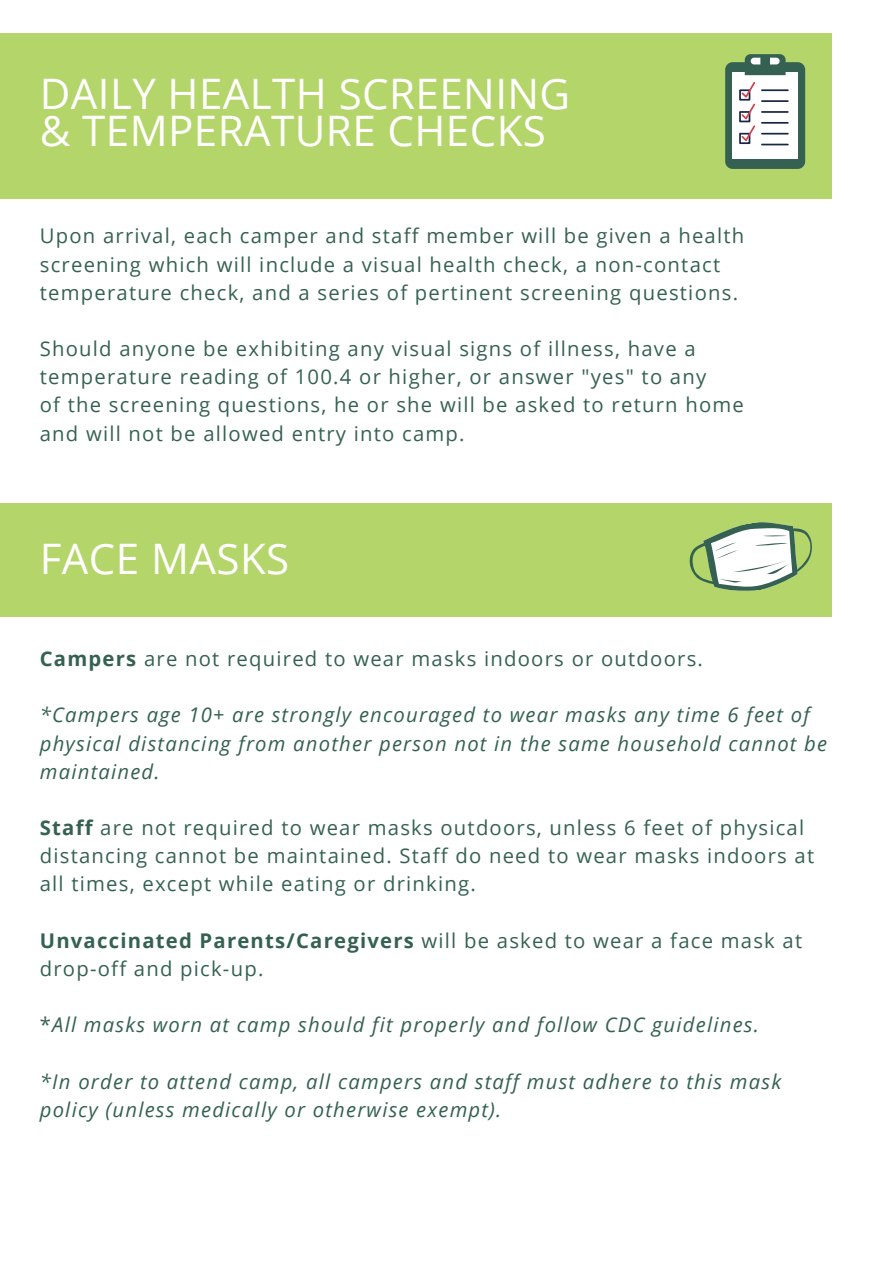
<style>
.page{position:relative;width:894px;height:1264px;background:#fff}
.page>*{position:absolute;margin:0;border:0;box-sizing:border-box;transform-origin:0 0}
.t1{font:42px "Open Sans";letter-spacing:.01em;color:#fff}
.t2{font:20.25px/28.2px "Open Sans";letter-spacing:.06em;color:#356153}
.t3{font:italic 20.25px/28.2px "Open Sans";letter-spacing:.06em;color:#356153}
.s1{font-weight:700}
.s2{font-style:normal}
</style>
<div class="page">
<div style="left:0;top:503px;width:831px;height:113px;background:#b4d569"></div>
<div style="left:0;top:33px;width:831px;height:166px;background:#b4d569"></div>
<div style="left:725px;top:62px;width:80px;height:107px;background:#356153;border-radius:7px"></div>
<div style="left:732px;top:72px;width:65px;height:87px;background:#fff"></div>
<svg style="left:739px;top:54px;width:48px;height:91px"></svg>
<svg style="left:689px;top:522px;width:123px;height:69px"></svg>
<p class="t1" style="left:40px;top:64px;width:532px">DAILY HEALTH SCREENING</p>
<p class="t1" style="left:40px;top:101px;width:507px">&amp; TEMPERATURE CHECKS</p>
<p class="t2" style="left:40px;top:221px;width:705px">Upon arrival, each camper and staff member will be given a health screening which will include a visual health check, a non-contact temperature check, and a series of pertinent screening questions.</p>
<p class="t2" style="left:40px;top:334px;width:667px">Should anyone be exhibiting any visual signs of illness, have a temperature reading of 100.4 or higher, or answer "yes" to any</p>
<p class="t2" style="left:40px;top:390px;width:705px">of the screening questions, he or she will be asked to return home</p>
<p class="t2" style="left:40px;top:418px;width:426px">and will not be allowed entry into camp.</p>
<p class="t1" style="left:40px;top:529px;width:251px">FACE MASKS</p>
<p class="t2" style="left:40px;top:644px;width:664px"><span class="s1">Campers</span> are not required to wear masks indoors or outdoors.</p>
<p class="t3" style="left:40px;top:700px;width:788px">*Campers age 10+ are strongly encouraged to wear masks any time 6 feet of physical distancing from another person not in the same household cannot be maintained.</p>
<p class="t2" style="left:40px;top:813px;width:775px"><span class="s1">Staff</span> are not required to wear masks outdoors, unless 6 feet of physical distancing cannot be maintained. Staff do need to wear masks indoors at all times, except while eating or drinking.</p>
<p class="t2" style="left:40px;top:925px;width:763px"><span class="s1">Unvaccinated Parents/Caregivers</span> will be asked to wear a face mask at drop-off and pick-up.</p>
<p class="t3" style="left:40px;top:1010px;width:720px"><span class="s2">*</span>All masks worn at camp should fit properly and follow CDC guidelines.</p>
<p class="t3" style="left:40px;top:1066px;width:742px">*In order to attend camp, all campers and staff must adhere to this mask policy (unless medically or otherwise exempt).</p>
</div>
